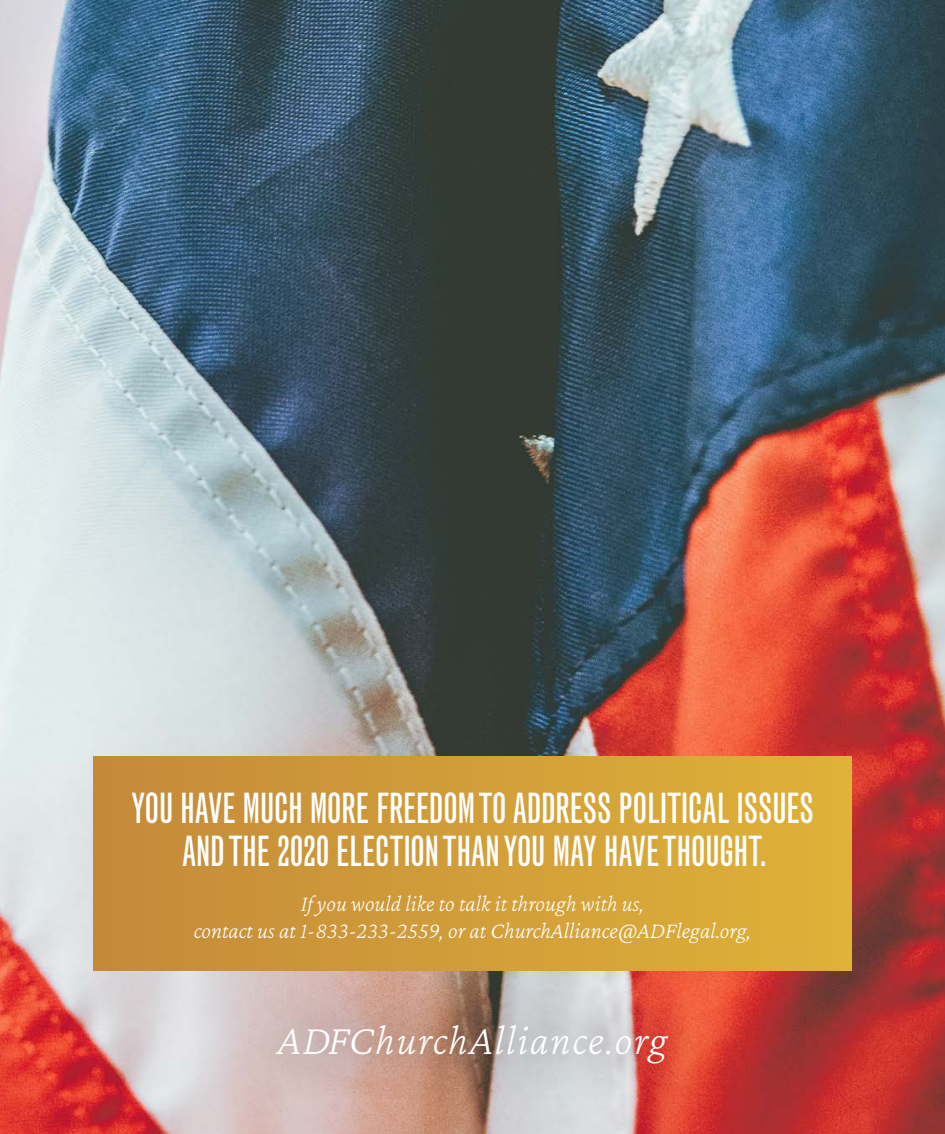
<style>
.page{position:relative;width:945px;height:1134px;background:#fff}
.page>*{position:absolute;margin:0;border:0;box-sizing:border-box;transform-origin:0 0}
.t1{font:italic 200 42.88px "Crimson Pro";letter-spacing:.035em;color:#fff}
.t2{font:41.48px/42.9px "Grotesque MT Std Extra Cond";color:#fff;text-align:center}
.t3{font:italic 200 23.1px/27.8px "Crimson Pro";color:#fff;text-align:center}
</style>
<div class="page">
<img style="left:0;top:0;width:945px;height:1134px">
<div style="left:93px;top:756px;width:759px;height:214px;background:linear-gradient(to right,#c48a3a,#dfb238)"></div>
<div style="left:234px;top:978px;width:480px;height:131px;background:#231f20;opacity:.75"></div>
<p class="t2" style="left:131px;top:787px;width:684px">YOU HAVE MUCH MORE FREEDOM TO ADDRESS POLITICAL ISSUES<br>AND THE 2020 ELECTION THAN YOU MAY HAVE THOUGHT.</p>
<p class="t3" style="left:194px;top:889px;width:559px">If you would like to talk it through with us,<br>contact us at 1-833-233-2559, or at ChurchAlliance@ADFlegal.org,</p>
<p class="t1" style="left:278px;top:1013px;width:391px">ADFChurchAlliance.org</p>
</div>
